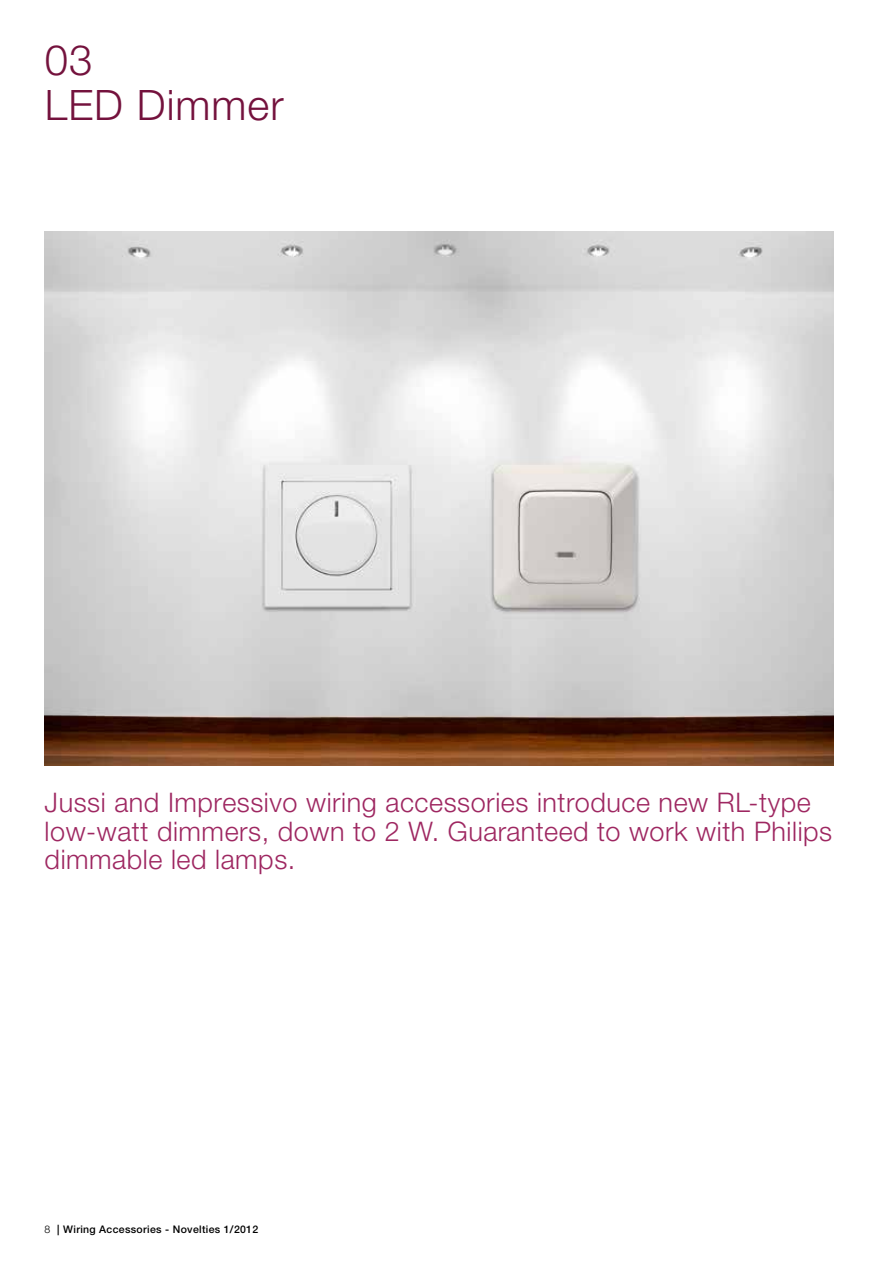
<style>
.page{position:relative;width:893px;height:1263px;background:#fff}
.page>*{position:absolute;margin:0;border:0;box-sizing:border-box;transform-origin:0 0}
.t1{font:300 42px/45.5px "Helvetica Neue LTW1 G";letter-spacing:.025em;color:#74123d}
.t2{font:300 27px/28.5px "Helvetica Neue LTW1 G";letter-spacing:.02em;color:#9e2761}
.t3{font:500 10.5px "Helvetica Neue LTW1 G";letter-spacing:.03em;color:#000}
.s1{font-weight:300}
</style>
<div class="page">
<img style="left:45px;top:232px;width:788px;height:533px">
<h1 class="t1" style="left:45px;top:37px;width:240px">03<br>LED Dimmer</h1>
<p class="t2" style="left:45px;top:788px;width:789px">Jussi and Impressivo wiring accessories introduce new RL-type low-watt dimmers, down to 2 W. Guaranteed to work with Philips dimmable led lamps.</p>
<p class="t3" style="left:45px;top:1223px;width:215px"><span class="s1">8</span> | Wiring Accessories - Novelties 1/2012</p>
</div>
